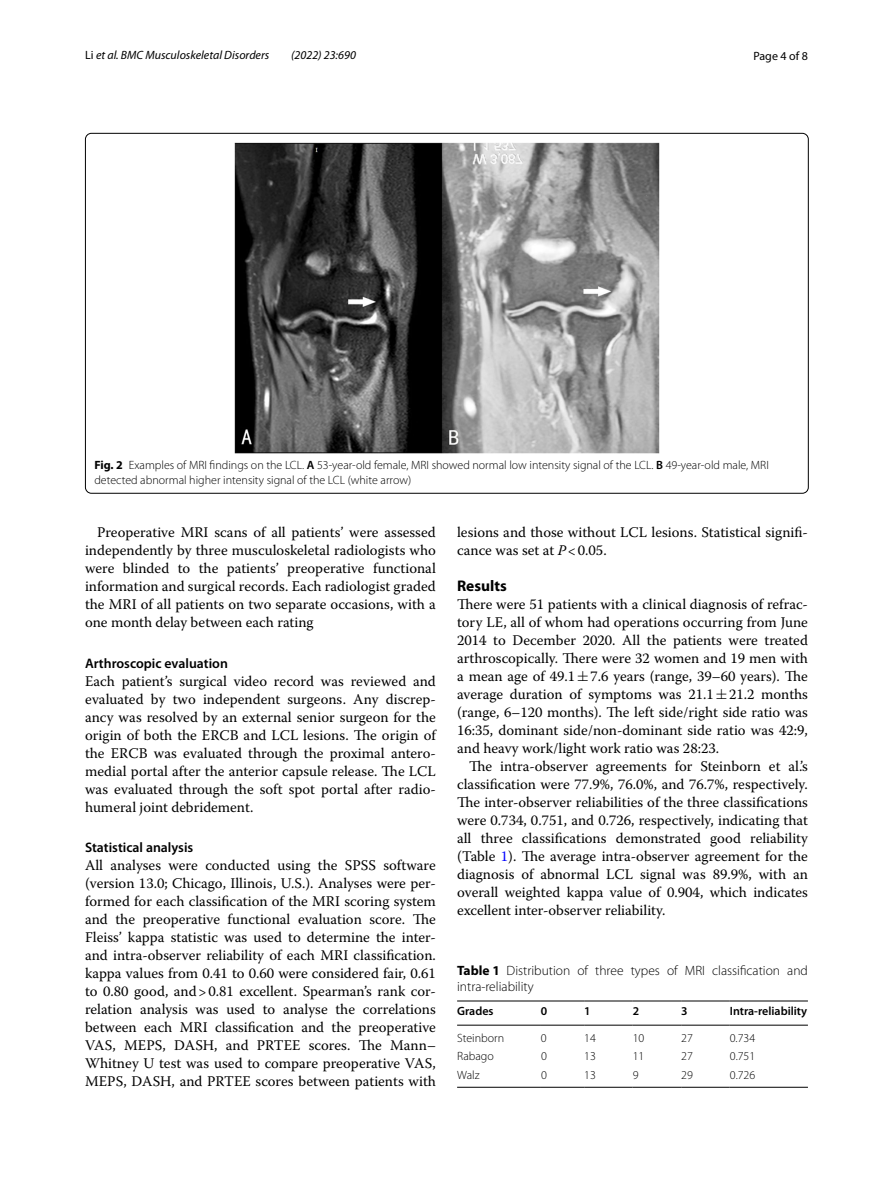
<style>
.page{position:relative;width:893px;height:1187px;background:#fff}
.page>*{position:absolute;margin:0;border:0;box-sizing:border-box;transform-origin:0 0}
.t1{font:700 15.45px "Myriad Pro";color:#000}
.t2{font:14.7px/18px "Warnock Pro";color:#000;text-align:justify}
.t3{font:600 13.8px "Myriad Pro";color:#000}
.t4{font:300 13.5px/16.5px "Myriad Pro";color:#000}
.t5{font:300 12px/15px "Myriad Pro";color:#000}
.t6{font:italic 12px "Myriad Pro";color:#000}
.t7{font:600 12px "Myriad Pro";color:#000}
.t8{font:12px "Myriad Pro";color:#000}
.s1{font-style:normal}
.s2{font-weight:700}
.s3{font-weight:600}
.s4{font-style:italic}
.s5{font-family:"MTSY"}
.s6{color:#00f}
</style>
<div class="page">
<img style="left:234px;top:142px;width:425px;height:311px">
<hr style="left:457px;top:1000px;width:84px;height:1px;background:#000">
<hr style="left:457px;top:1024px;width:84px;height:1px;background:#000">
<hr style="left:541px;top:1000px;width:43px;height:1px;background:#000">
<hr style="left:541px;top:1024px;width:43px;height:1px;background:#000">
<hr style="left:584px;top:1000px;width:49px;height:1px;background:#000">
<hr style="left:584px;top:1024px;width:49px;height:1px;background:#000">
<hr style="left:633px;top:1000px;width:48px;height:1px;background:#000">
<hr style="left:633px;top:1024px;width:48px;height:1px;background:#000">
<hr style="left:681px;top:1000px;width:49px;height:1px;background:#000">
<hr style="left:681px;top:1024px;width:49px;height:1px;background:#000">
<hr style="left:730px;top:1000px;width:78px;height:1px;background:#000">
<hr style="left:730px;top:1024px;width:78px;height:1px;background:#000">
<hr style="left:457px;top:1086px;width:84px;height:1px;background:#000">
<hr style="left:541px;top:1086px;width:43px;height:1px;background:#000">
<hr style="left:584px;top:1086px;width:49px;height:1px;background:#000">
<hr style="left:633px;top:1086px;width:48px;height:1px;background:#000">
<hr style="left:681px;top:1086px;width:49px;height:1px;background:#000">
<hr style="left:730px;top:1086px;width:78px;height:1px;background:#000">
<p class="t6" style="left:85px;top:48px;width:186px"><span class="s1">Li</span> et al. BMC Musculoskeletal Disorders</p>
<p class="t6" style="left:291px;top:48px;width:66px">(2022) 23:690</p>
<p class="t8" style="left:753px;top:48px;width:56px">Page 4 of 8</p>
<p class="t5" style="left:94px;top:457px;width:676px"><span class="s2">Fig. 2</span> Examples of MRI findings on the LCL. <span class="s3">A</span> 53-year-old female, MRI showed normal low intensity signal of the LCL. <span class="s3">B</span> 49-year-old male, MRI detected abnormal higher intensity signal of the LCL (white arrow)</p>
<p class="t2" style="left:85px;top:522px;width:352px;text-indent:12px">Preoperative MRI scans of all patients’ were assessed independently by three musculoskeletal radiologists who were blinded to the patients’ preoperative functional information and surgical records. Each radiologist graded the MRI of all patients on two separate occasions, with a one month delay between each rating</p>
<p class="t3" style="left:85px;top:654px;width:144px">Arthroscopic evaluation</p>
<p class="t2" style="left:85px;top:671px;width:352px">Each patient’s surgical video record was reviewed and evaluated by two independent surgeons. Any discrep&shy;ancy was resolved by an external senior surgeon for the origin of both the ERCB and LCL lesions. The origin of the ERCB was evaluated through the proximal antero&shy;medial portal after the anterior capsule release. The LCL was evaluated through the soft spot portal after radio&shy;humeral joint debridement.</p>
<p class="t3" style="left:85px;top:838px;width:110px">Statistical analysis</p>
<p class="t2" style="left:85px;top:856px;width:352px">All analyses were conducted using the SPSS software (version 13.0; Chicago, Illinois, U.S.). Analyses were per&shy;formed for each classification of the MRI scoring system and the preoperative functional evaluation score. The Fleiss’ kappa statistic was used to determine the inter&shy;and intra-observer reliability of each MRI classification. kappa values from 0.41 to 0.60 were considered fair, 0.61 to 0.80 good, and&gt;0.81 excellent. Spearman’s rank cor&shy;relation analysis was used to analyse the correlations between each MRI classification and the preoperative VAS, MEPS, DASH, and PRTEE scores. The Mann– Whitney U test was used to compare preoperative VAS, MEPS, DASH, and PRTEE scores between patients with</p>
<p class="t2" style="left:457px;top:522px;width:352px">lesions and those without LCL lesions. Statistical signifi&shy;cance was set at <span class="s4">P</span>&lt;0.05.</p>
<p class="t1" style="left:457px;top:575px;width:51px">Results</p>
<p class="t2" style="left:457px;top:594px;width:352px">There were 51 patients with a clinical diagnosis of refrac&shy;tory LE, all of whom had operations occurring from June 2014 to December 2020. All the patients were treated arthroscopically. There were 32 women and 19 men with a mean age of 49.1<span class="s5">±</span>7.6 years (range, 39–60 years). The average duration of symptoms was 21.1<span class="s5">±</span>21.2 months (range, 6–120 months). The left side/right side ratio was 16:35, dominant side/non-dominant side ratio was 42:9, and heavy work/light work ratio was 28:23.</p>
<p class="t2" style="left:457px;top:756px;width:352px;text-indent:12px">The intra-observer agreements for Steinborn et al.’s classification were 77.9%, 76.0%, and 76.7%, respectively.<br>The inter-observer reliabilities of the three classifications were 0.734, 0.751, and 0.726, respectively, indicating that all three classifications demonstrated good reliability (Table <span class="s6">1</span>). The average intra-observer agreement for the diagnosis of abnormal LCL signal was 89.9%, with an overall weighted kappa value of 0.904, which indicates excellent inter-observer reliability.</p>
<p class="t4" style="left:457px;top:961px;width:352px"><span class="s2">Table 1</span> Distribution of three types of MRI classification and intra-reliability</p>
<p class="t7" style="left:457px;top:1003px;width:38px">Grades</p>
<p class="t7" style="left:541px;top:1003px;width:8px">0</p>
<p class="t7" style="left:584px;top:1003px;width:8px">1</p>
<p class="t7" style="left:633px;top:1003px;width:8px">2</p>
<p class="t7" style="left:681px;top:1003px;width:8px">3</p>
<p class="t7" style="left:730px;top:1003px;width:79px">Intra-reliability</p>
<p class="t5" style="left:457px;top:1030px;width:49px">Steinborn</p>
<p class="t5" style="left:541px;top:1030px;width:7px">0</p>
<p class="t5" style="left:584px;top:1030px;width:13px">14</p>
<p class="t5" style="left:633px;top:1030px;width:13px">10</p>
<p class="t5" style="left:681px;top:1030px;width:13px">27</p>
<p class="t5" style="left:730px;top:1030px;width:27px">0.734</p>
<p class="t5" style="left:457px;top:1049px;width:38px">Rabago</p>
<p class="t5" style="left:541px;top:1049px;width:7px">0</p>
<p class="t5" style="left:584px;top:1049px;width:13px">13</p>
<p class="t5" style="left:633px;top:1049px;width:13px">11</p>
<p class="t5" style="left:681px;top:1049px;width:13px">27</p>
<p class="t5" style="left:730px;top:1049px;width:27px">0.751</p>
<p class="t5" style="left:457px;top:1067px;width:24px">Walz</p>
<p class="t5" style="left:541px;top:1067px;width:7px">0</p>
<p class="t5" style="left:584px;top:1067px;width:13px">13</p>
<p class="t5" style="left:633px;top:1067px;width:7px">9</p>
<p class="t5" style="left:681px;top:1067px;width:13px">29</p>
<p class="t5" style="left:730px;top:1067px;width:27px">0.726</p>
</div>
